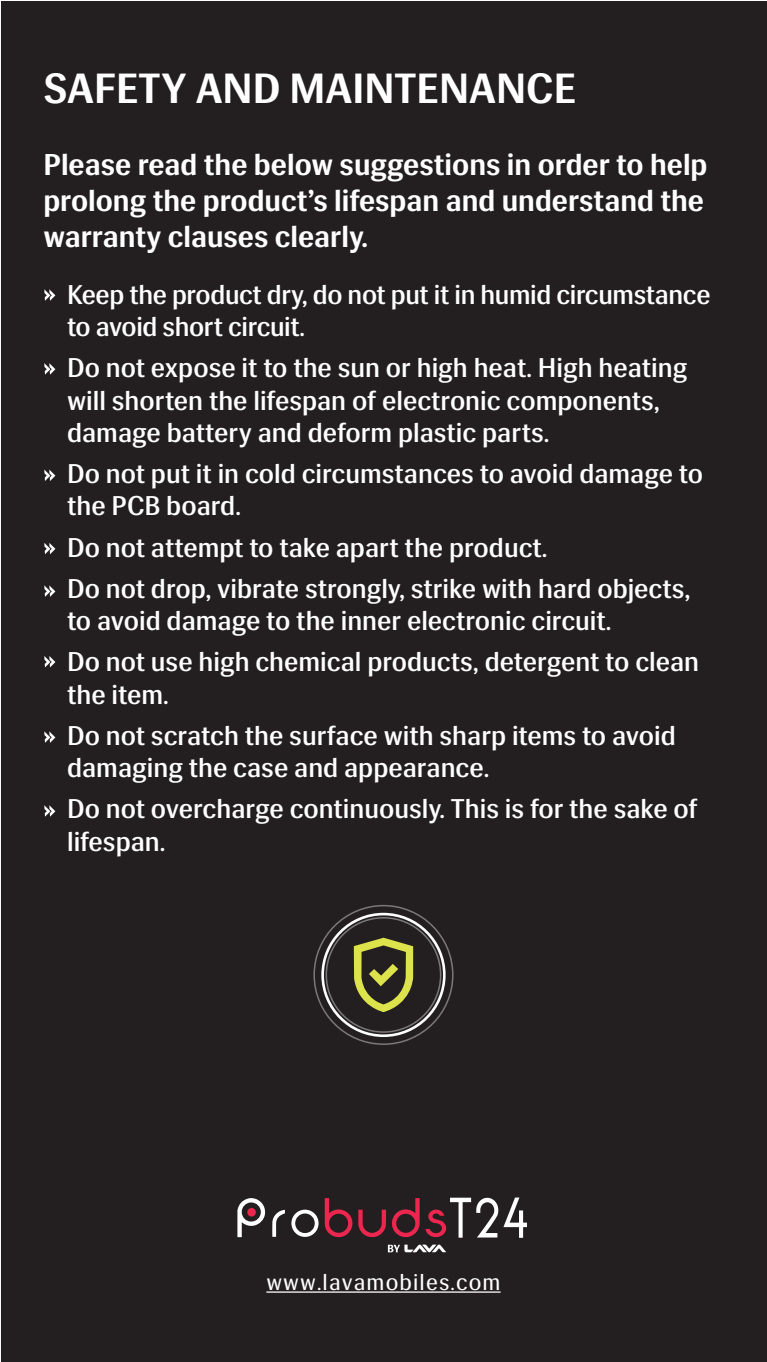
<style>
.page{position:relative;width:767px;height:1362px;background:#fff}
.page>*{position:absolute;margin:0;border:0;box-sizing:border-box;transform-origin:0 0}
.t1{font:57.3px "Maxim Sans";color:#fff;scale:.9 1}
.t2{font:600 42px "Siri";color:#fff}
.t3{font:600 30px/36px "Siri";color:#fff;text-align:justify}
.t4{font:500 27px/32.4px "Siri";color:#fff}
.t5{font:22.8px "Siri";letter-spacing:.05em;color:#fff}
</style>
<div class="page">
<div style="left:1px;top:1px;width:765px;height:1360px;background:#231f20"></div>
<svg style="left:313px;top:905px;width:140px;height:140px"></svg>
<hr style="left:266px;top:1291px;width:234px;height:2px;background:#fff">
<svg style="left:237px;top:1198px;width:29px;height:39px"></svg>
<svg style="left:291px;top:1209px;width:27px;height:28px"></svg>
<svg style="left:272px;top:1210px;width:13px;height:27px"></svg>
<div style="left:247px;top:1208px;width:9px;height:8px;background:#ed264f;border-radius:50%"></div>
<svg style="left:325px;top:1198px;width:121px;height:54px"></svg>
<svg style="left:44px;top:363px;width:11px;height:12px"></svg>
<svg style="left:44px;top:656px;width:11px;height:11px"></svg>
<svg style="left:44px;top:731px;width:11px;height:12px"></svg>
<svg style="left:44px;top:805px;width:11px;height:12px"></svg>
<svg style="left:44px;top:469px;width:11px;height:12px"></svg>
<svg style="left:44px;top:585px;width:11px;height:12px"></svg>
<svg style="left:44px;top:289px;width:11px;height:12px"></svg>
<svg style="left:44px;top:543px;width:11px;height:11px"></svg>
<h2 class="t2" style="left:43px;top:64px;width:534px">SAFETY AND MAINTENANCE</h2>
<p class="t3" style="left:43px;top:147px;width:665px">Please read the below suggestions in order to help prolong the product’s lifespan and understand the warranty clauses clearly.</p>
<p class="t4" style="left:67px;top:278px;width:645px">Keep the product dry, do not put it in humid circumstance to avoid short circuit.</p>
<p class="t4" style="left:67px;top:352px;width:621px">Do not expose it to the sun or high heat. High heating will shorten the lifespan of electronic components, damage battery and deform plastic parts.</p>
<p class="t4" style="left:67px;top:458px;width:637px">Do not put it in cold circumstances to avoid damage to the PCB board.</p>
<p class="t4" style="left:67px;top:527px;width:625px;line-height:41.1px">Do not attempt to take apart the product.<br>Do not drop, vibrate strongly, strike with hard objects,</p>
<p class="t4" style="left:67px;top:600px;width:633px;line-height:41.1px">to avoid damage to the inner electronic circuit.<br>Do not use high chemical products, detergent to clean</p>
<p class="t4" style="left:67px;top:674px;width:610px;line-height:41.1px">the item.<br>Do not scratch the surface with sharp items to avoid</p>
<p class="t4" style="left:67px;top:747px;width:632px;line-height:41.1px">damaging the case and appearance.<br>Do not overcharge continuously. This is for the sake of</p>
<p class="t4" style="left:67px;top:825px;width:100px">lifespan.</p>
<h1 class="t1" style="left:447px;top:1183px;width:93px">T24</h1>
<p class="t5" style="left:266px;top:1269px;width:236px">www.lavamobiles.com</p>
</div>
